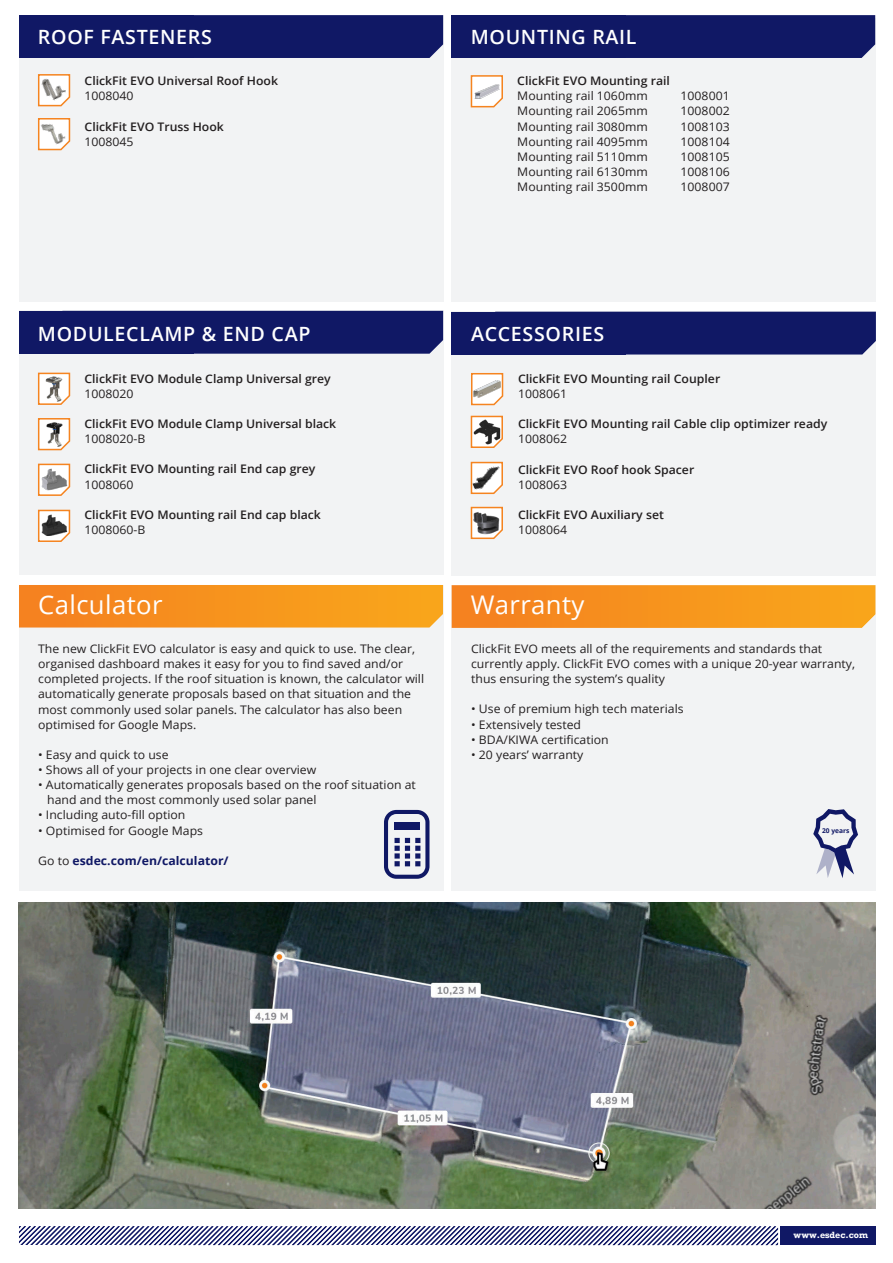
<style>
.page{position:relative;width:893px;height:1263px;background:#fff}
.page>*{position:absolute;margin:0;border:0;box-sizing:border-box;transform-origin:0 0}
.t1{font:25.65px "Open Sans";letter-spacing:.015em;color:#fff}
.t2{font:600 19.65px "Open Sans";letter-spacing:.035em;color:#fff}
.t3{font:11.85px/15.1px "Open Sans";color:#231f20;scale:1.04 1}
.t4{font:600 11.85px "Open Sans";color:#231f20;scale:1.04 1}
.t5{font:700 11.85px "Open Sans";color:#101865;scale:1.04 1}
.t6{font:700 8.4px "Rockwell";color:#fff}
.t7{font:700 6.6px "Open Sans";color:#101865}
.s1{font-weight:400;color:#231f20}
</style>
<div class="page">
<div style="left:19px;top:585px;width:424px;height:306px;background:#f2f3f4"></div>
<svg style="left:19px;top:585px;width:424px;height:43px;background:#f69420"></svg>
<div style="left:19px;top:311px;width:424px;height:264px;background:#f2f3f4"></div>
<div style="left:19px;top:311px;width:174px;height:43px;background:#101865"></div>
<div style="left:193px;top:311px;width:250px;height:43px;background:#101865"></div>
<svg style="left:37px;top:372px;width:34px;height:33px"></svg>
<svg style="left:37px;top:418px;width:34px;height:33px"></svg>
<div style="left:19px;top:15px;width:424px;height:286px;background:#f2f3f4"></div>
<div style="left:19px;top:15px;width:174px;height:43px;background:#101865"></div>
<div style="left:193px;top:15px;width:250px;height:43px;background:#101865"></div>
<svg style="left:37px;top:74px;width:34px;height:33px"></svg>
<div style="left:452px;top:18px;width:424px;height:283px;background:#f2f3f4"></div>
<div style="left:452px;top:15px;width:174px;height:43px;background:#101865"></div>
<div style="left:626px;top:15px;width:249px;height:43px;background:#101865"></div>
<svg style="left:470px;top:75px;width:33px;height:33px"></svg>
<svg style="left:37px;top:463px;width:34px;height:33px"></svg>
<svg style="left:384px;top:810px;width:45px;height:69px"></svg>
<div style="left:394px;top:822px;width:26px;height:8px;background:#101865"></div>
<div style="left:780px;top:1226px;width:96px;height:19px;background:#101865"></div>
<svg style="left:18px;top:1191px;width:760px;height:55px"></svg>
<svg style="left:37px;top:509px;width:34px;height:33px"></svg>
<div style="left:452px;top:311px;width:424px;height:265px;background:#f2f3f4"></div>
<div style="left:452px;top:312px;width:174px;height:42px;background:#101865"></div>
<div style="left:626px;top:312px;width:250px;height:42px;background:#101865"></div>
<svg style="left:470px;top:461px;width:33px;height:34px"></svg>
<svg style="left:470px;top:415px;width:33px;height:33px"></svg>
<svg style="left:470px;top:506px;width:33px;height:34px"></svg>
<img style="left:19px;top:902px;width:857px;height:306px">
<svg style="left:471px;top:373px;width:33px;height:33px"></svg>
<div style="left:452px;top:585px;width:424px;height:306px;background:#f2f3f4"></div>
<svg style="left:813px;top:809px;width:45px;height:69px"></svg>
<svg style="left:451px;top:585px;width:425px;height:43px;background:#f69420"></svg>
<svg style="left:37px;top:118px;width:34px;height:33px"></svg>
<h2 class="t2" style="left:38px;top:29px;width:176px">ROOF FASTENERS</h2>
<p class="t4" style="left:85px;top:76px;width:188px">ClickFit EVO Universal Roof Hook</p>
<p class="t3" style="left:85px;top:90px;width:49px">1008040</p>
<p class="t4" style="left:85px;top:122px;width:135px">ClickFit EVO Truss Hook</p>
<p class="t3" style="left:85px;top:135px;width:49px">1008045</p>
<h2 class="t2" style="left:471px;top:29px;width:167px">MOUNTING RAIL</h2>
<p class="t4" style="left:517px;top:76px;width:148px">ClickFit EVO Mounting rail</p>
<p class="t3" style="left:517px;top:90px;width:127px">Mounting rail 1060mm</p>
<p class="t3" style="left:681px;top:90px;width:49px">1008001</p>
<p class="t3" style="left:517px;top:105px;width:127px">Mounting rail 2065mm</p>
<p class="t3" style="left:681px;top:105px;width:49px">1008002</p>
<p class="t3" style="left:517px;top:120px;width:127px">Mounting rail 3080mm</p>
<p class="t3" style="left:681px;top:120px;width:49px">1008103</p>
<p class="t3" style="left:517px;top:135px;width:127px">Mounting rail 4095mm</p>
<p class="t3" style="left:681px;top:135px;width:49px">1008104</p>
<p class="t3" style="left:517px;top:150px;width:127px">Mounting rail 5110mm</p>
<p class="t3" style="left:681px;top:150px;width:49px">1008105</p>
<p class="t3" style="left:517px;top:165px;width:127px">Mounting rail 6130mm</p>
<p class="t3" style="left:681px;top:165px;width:49px">1008106</p>
<p class="t3" style="left:517px;top:180px;width:127px">Mounting rail 3500mm</p>
<p class="t3" style="left:681px;top:180px;width:49px">1008007</p>
<h2 class="t2" style="left:38px;top:326px;width:274px">MODULECLAMP &amp; END CAP</h2>
<p class="t4" style="left:84px;top:374px;width:238px">ClickFit EVO Module Clamp Universal grey</p>
<p class="t3" style="left:84px;top:387px;width:49px">1008020</p>
<p class="t4" style="left:84px;top:419px;width:244px">ClickFit EVO Module Clamp Universal black</p>
<p class="t3" style="left:84px;top:432px;width:60px">1008020-B</p>
<p class="t4" style="left:84px;top:464px;width:224px">ClickFit EVO Mounting rail End cap grey</p>
<p class="t3" style="left:84px;top:478px;width:49px">1008060</p>
<p class="t4" style="left:84px;top:510px;width:229px">ClickFit EVO Mounting rail End cap black</p>
<p class="t3" style="left:84px;top:523px;width:60px">1008060-B</p>
<h1 class="t1" style="left:38px;top:594px;width:126px">Calculator</h1>
<p class="t3" style="left:38px;top:642px;width:373px">The new ClickFit EVO calculator is easy and quick to use. The clear, organised dashboard makes it easy for you to find saved and/or completed projects. If the roof situation is known, the calculator will automatically generate proposals based on that situation and the most commonly used solar panels. The calculator has also been optimised for Google Maps.</p>
<p class="t3" style="left:38px;top:748px;width:127px">• Easy and quick to use</p>
<p class="t3" style="left:38px;top:762px;width:269px">• Shows all of your projects in one clear overview</p>
<p class="t3" style="left:47px;top:778px;width:356px;text-indent:-9px">• Automatically generates proposals based on the roof situation at hand and the most commonly used solar panel</p>
<p class="t3" style="left:38px;top:807px;width:143px">• Including auto-fill option</p>
<p class="t3" style="left:38px;top:824px;width:160px">• Optimised for Google Maps</p>
<p class="t5" style="left:38px;top:856px;width:185px"><span class="s1">Go to</span> esdec.com/en/calculator/</p>
<h2 class="t2" style="left:471px;top:326px;width:135px">ACCESSORIES</h2>
<p class="t4" style="left:518px;top:374px;width:196px">ClickFit EVO Mounting rail Coupler</p>
<p class="t3" style="left:518px;top:387px;width:49px">1008061</p>
<p class="t4" style="left:518px;top:419px;width:299px">ClickFit EVO Mounting rail Cable clip optimizer ready</p>
<p class="t3" style="left:518px;top:433px;width:49px">1008062</p>
<p class="t4" style="left:518px;top:465px;width:171px">ClickFit EVO Roof hook Spacer</p>
<p class="t3" style="left:518px;top:478px;width:49px">1008063</p>
<p class="t4" style="left:518px;top:510px;width:142px">ClickFit EVO Auxiliary set</p>
<p class="t3" style="left:518px;top:523px;width:49px">1008064</p>
<h1 class="t1" style="left:471px;top:594px;width:115px">Warranty</h1>
<p class="t3" style="left:471px;top:642px;width:371px">ClickFit EVO meets all of the requirements and standards that currently apply. ClickFit EVO comes with a unique 20-year warranty, thus ensuring the system’s quality</p>
<p class="t3" style="left:471px;top:703px;width:206px">• Use of premium high tech materials</p>
<p class="t3" style="left:471px;top:716px;width:107px">• Extensively tested</p>
<p class="t3" style="left:471px;top:731px;width:134px">• BDA/KIWA certification</p>
<p class="t3" style="left:471px;top:748px;width:109px">• 20 years’ warranty</p>
<p class="t7" style="left:822px;top:827px;width:29px">20 years</p>
<p class="t6" style="left:794px;top:1230px;width:76px">www.esdec.com</p>
</div>
